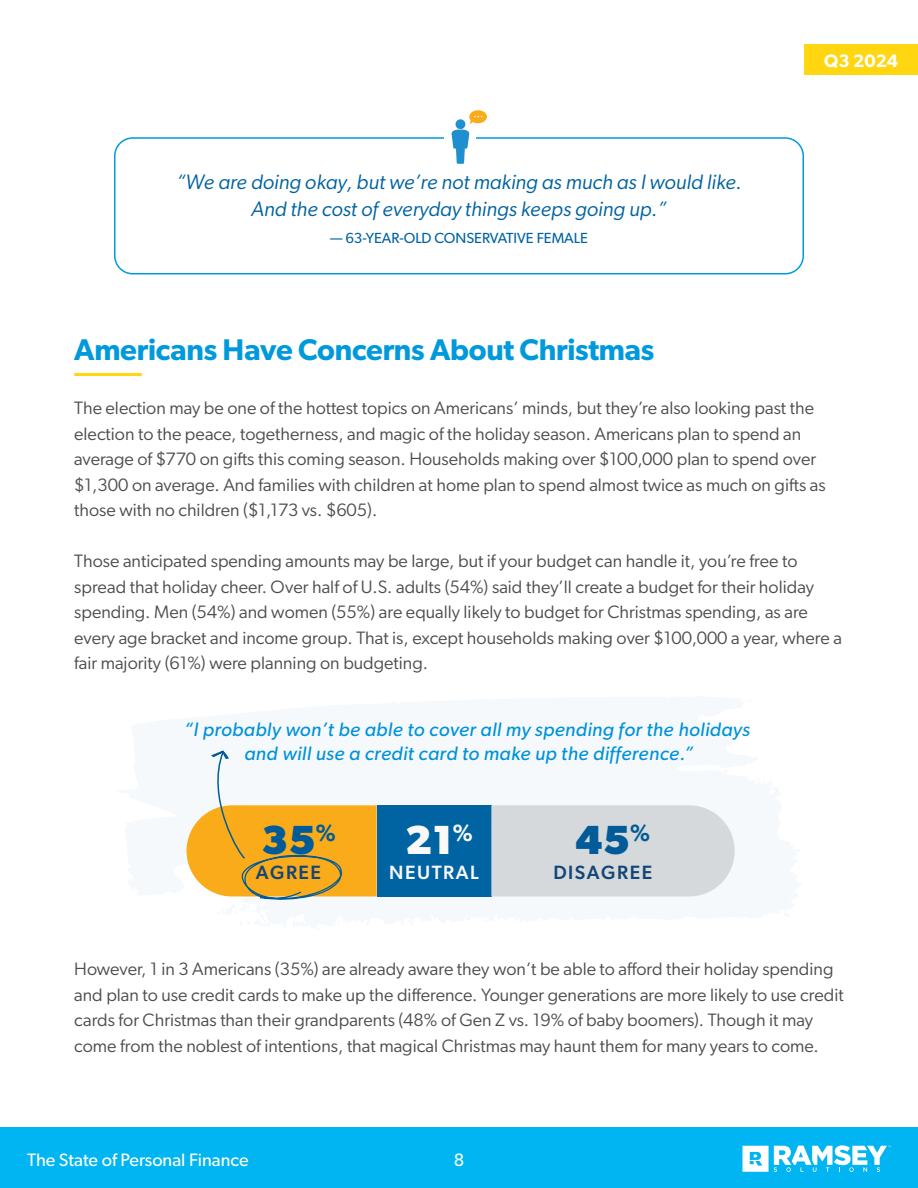
<style>
.page{position:relative;width:918px;height:1188px;background:#fff}
.page>*{position:absolute;margin:0;border:0;box-sizing:border-box;transform-origin:0 0}
.t1{font:700 40.8px "Gibson";color:#005b98}
.t2{font:700 40.8px "Gibson";color:#f9f9f9}
.t3{font:600 30px "Gibson";letter-spacing:-.01em;color:#009adc}
.Quote_Style-option2{font:italic 21px/27px "Gibson";color:#0063a1;text-align:center}
.t4{font:italic 19.5px/24px "Gibson";letter-spacing:.02em;color:#0091d9;text-align:center}
.t5{font:500 19.2px "Gibson";letter-spacing:.08em;color:#144577}
.t6{font:500 19.2px "Gibson";letter-spacing:.08em;color:#f9f9f9}
.body{font:18px/25.5px "Gibson";color:#4d4d4f}
.t7{font:18px "Gibson";color:#fff}
.t8{font:600 18px "Gibson";color:#fff}
.quote-source{font:14.7px "Gibson";color:#0063a1}
</style>
<div class="page">
<div style="left:0;top:1127px;width:918px;height:61px;background:#00b5f1"></div>
<div style="left:804px;top:44px;width:114px;height:31px;background:#ffd60f"></div>
<svg style="left:742px;top:1145px;width:149px;height:26px"></svg>
<div style="left:114px;top:137px;width:690px;height:137px;border:2px solid #009adc;border-radius:18px"></div>
<hr style="left:74px;top:373px;width:68px;height:3px;background:#ffd60f">
<div style="left:445px;top:135px;width:31px;height:14px;background:#fff"></div>
<svg style="left:451px;top:110px;width:36px;height:54px"></svg>
<div style="left:377px;top:805px;width:114px;height:91px;background:#0064a2"></div>
<div style="left:491px;top:805px;width:244px;height:91px;background:#d5d9db"></div>
<svg style="left:187px;top:750px;width:190px;height:150px"></svg>
<p class="Quote_Style-option2" style="left:176px;top:168px;width:567px">“We are doing okay, but we’re not making as much as I would like.<br>And the cost of everyday things keeps going up.”</p>
<p class="quote-source" style="left:330px;top:229px;width:259px">— 63-YEAR-OLD CONSERVATIVE FEMALE</p>
<h1 class="t3" style="left:74px;top:331px;width:582px">Americans Have Concerns About Christmas</h1>
<p class="t8" style="left:824px;top:50px;width:75px">Q3 2024</p>
<p class="body" style="left:74px;top:395px;width:753px">The election may be one of the hottest topics on Americans’ minds, but they’re also looking past the election to the peace, togetherness, and magic of the holiday season. Americans plan to spend an average of $770 on gifts this coming season. Households making over $100,000 plan to spend over $1,300 on average. And families with children at home plan to spend almost twice as much on gifts as those with no children ($1,173 vs. $605).</p>
<p class="body" style="left:74px;top:548px;width:769px">Those anticipated spending amounts may be large, but if your budget can handle it, you’re free to spread that holiday cheer. Over half of U.S. adults (54%) said they’ll create a budget for their holiday spending. Men (54%) and women (55%) are equally likely to budget for Christmas spending, as are every age bracket and income group. That is, except households making over $100,000 a year, where a fair majority (61%) were planning on budgeting.</p>
<p class="t4" style="left:184px;top:717px;width:568px">“I probably won’t be able to cover all my spending for the holidays and will use a credit card to make up the difference.”</p>
<p class="t1" style="left:261px;top:816px;width:76px">35<sup>%</sup></p>
<p class="t5" style="left:256px;top:860px;width:67px">AGREE</p>
<p class="t2" style="left:405px;top:816px;width:70px">21<sup>%</sup></p>
<p class="t6" style="left:389px;top:860px;width:91px">NEUTRAL</p>
<p class="t1" style="left:576px;top:816px;width:76px">45<sup>%</sup></p>
<p class="t5" style="left:553px;top:860px;width:100px">DISAGREE</p>
<p class="body" style="left:74px;top:956px;width:771px">However, 1 in 3 Americans (35%) are already aware they won’t be able to afford their holiday spending and plan to use credit cards to make up the difference. Younger generations are more likely to use credit cards for Christmas than their grandparents (48% of Gen Z vs. 19% of baby boomers). Though it may come from the noblest of intentions, that magical Christmas may haunt them for many years to come.</p>
<p class="t7" style="left:27px;top:1149px;width:223px">The State of Personal Finance</p>
<p class="t7" style="left:454px;top:1149px;width:12px">8</p>
</div>
